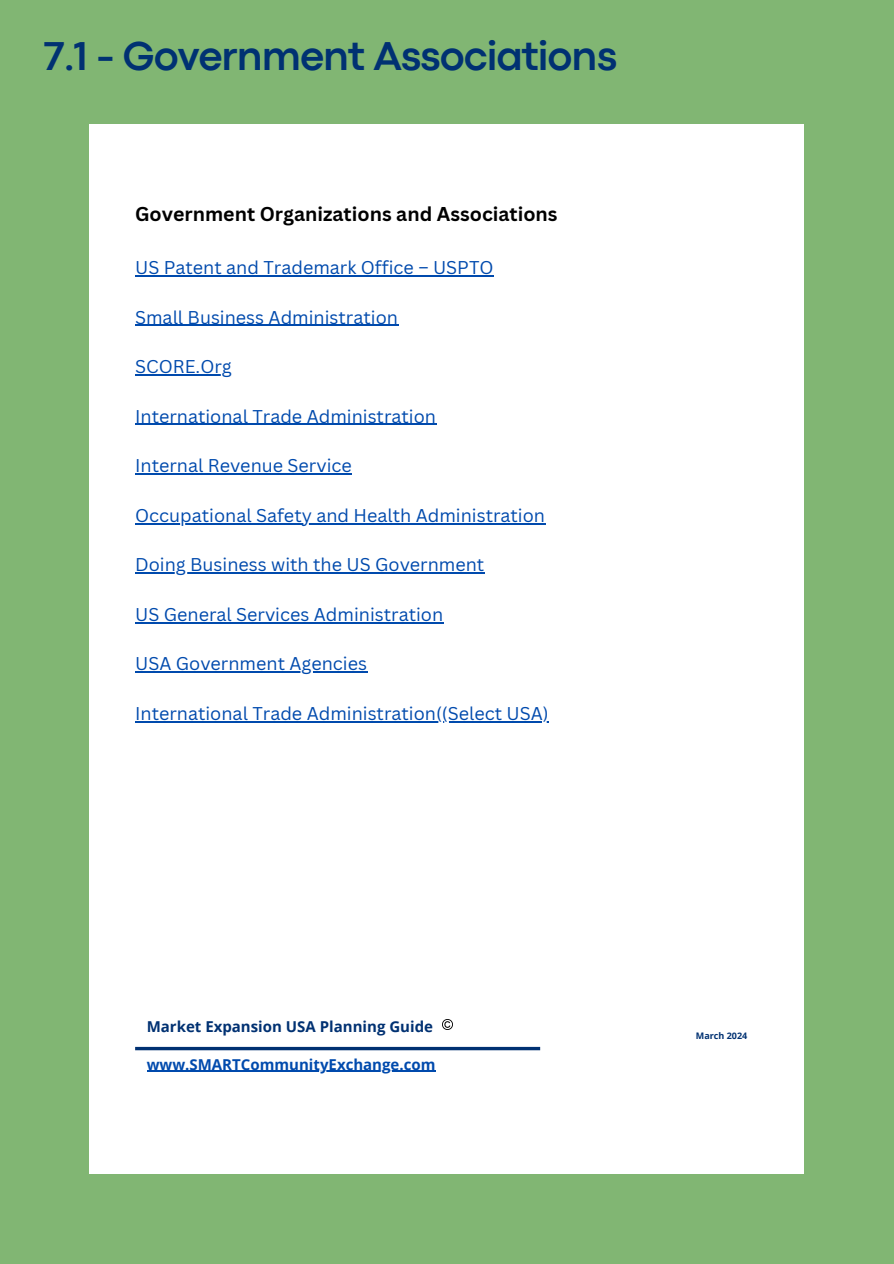
<style>
.page{position:relative;width:894px;height:1264px;background:#fff}
.page>*{position:absolute;margin:0;border:0;box-sizing:border-box;transform-origin:0 0}
.t1{font:700 42px "Codec Pro";letter-spacing:-.025em;color:#003172}
.t2{font:700 19.5px "Canva Sans";color:#000}
.t3{font:18px "Canva Sans";color:#004aad}
.t4{font:700 15px "Open Sans";color:#003172}
.t5{font:700 15px "Open Sans";color:#004aad}
.t6{font:700 9px "Open Sans";color:#003172}
</style>
<div class="page">
<div style="left:0;top:0;width:893px;height:1263px;background:#81b673"></div>
<div style="left:90px;top:125px;width:714px;height:1049px;background:#fff"></div>
<hr style="left:135px;top:275px;width:358px;height:1px;background:#004aad">
<hr style="left:135px;top:325px;width:263px;height:1px;background:#004aad">
<hr style="left:135px;top:374px;width:97px;height:1px;background:#004aad">
<hr style="left:135px;top:424px;width:301px;height:1px;background:#004aad">
<hr style="left:135px;top:473px;width:217px;height:1px;background:#004aad">
<hr style="left:135px;top:523px;width:410px;height:1px;background:#004aad">
<hr style="left:135px;top:572px;width:349px;height:1px;background:#004aad">
<hr style="left:135px;top:622px;width:308px;height:1px;background:#004aad">
<hr style="left:135px;top:671px;width:232px;height:1px;background:#004aad">
<hr style="left:135px;top:721px;width:413px;height:1px;background:#004aad">
<svg style="left:135px;top:1046px;width:405px;height:4px;background:#395f91"></svg>
<svg style="left:442px;top:1019px;width:10px;height:10px"></svg>
<hr style="left:147px;top:1070px;width:288px;height:1px;background:#004aad">
<p class="t1" style="left:43px;top:41px;width:575px">7.1 - Government Associations</p>
<h2 class="t2" style="left:135px;top:200px;width:424px">Government Organizations and Associations</h2>
<h3 class="t3" style="left:135px;top:255px;width:360px">US Patent and Trademark Office – USPTO</h3>
<h3 class="t3" style="left:135px;top:304px;width:264px">Small Business Administration</h3>
<h3 class="t3" style="left:135px;top:354px;width:98px">SCORE.Org</h3>
<h3 class="t3" style="left:135px;top:403px;width:302px">International Trade Administration</h3>
<h3 class="t3" style="left:135px;top:453px;width:218px">Internal Revenue Service</h3>
<h3 class="t3" style="left:135px;top:502px;width:411px">Occupational Safety and Health Administration</h3>
<h3 class="t3" style="left:135px;top:552px;width:350px">Doing Business with the US Government</h3>
<h3 class="t3" style="left:135px;top:601px;width:309px">US General Services Administration</h3>
<h3 class="t3" style="left:135px;top:651px;width:233px">USA Government Agencies</h3>
<h3 class="t3" style="left:135px;top:700px;width:415px">International Trade Administration((Select USA)</h3>
<p class="t4" style="left:147px;top:1016px;width:288px">Market Expansion USA Planning Guide</p>
<p class="t5" style="left:147px;top:1053px;width:290px">www.SMARTCommunityExchange.com</p>
<h4 class="t6" style="left:695px;top:1029px;width:53px">March 2024</h4>
</div>
